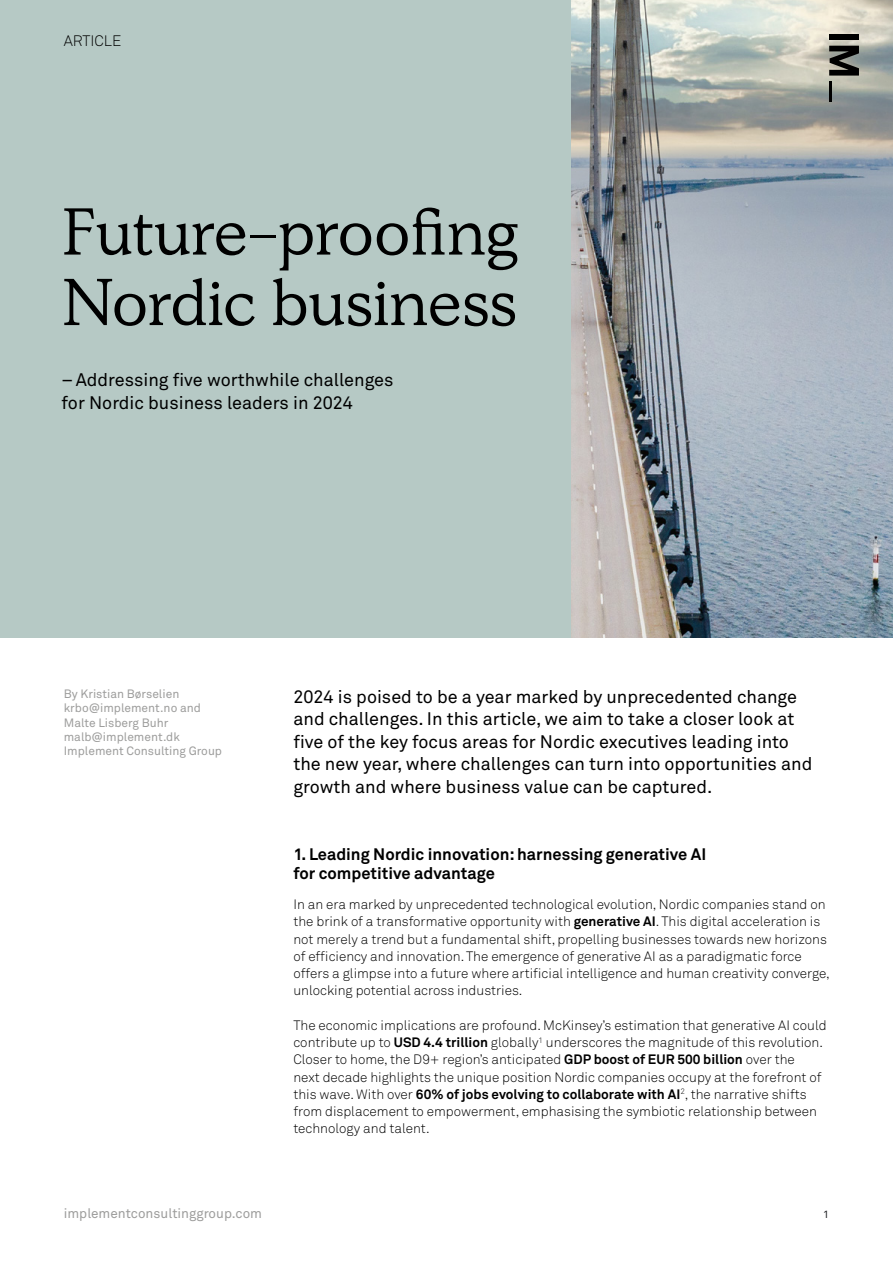
<style>
.page{position:relative;width:893px;height:1263px;background:#fff}
.page>*{position:absolute;margin:0;border:0;box-sizing:border-box;transform-origin:0 0}
.t1{font:66px/70.5px "Simula";color:#000}
.t2{font:18px/22.5px "Akkurat Pro";color:#000}
.t3{font:700 16.5px/19.5px "Akkurat Pro";color:#000}
.t4{font:15px "Akkurat Light Pro";color:#000}
.t5{font:13.5px/17.2px "Akkurat Light Pro";color:#000}
.t6{font:13.5px "Akkurat Pro";color:#9d9d9c}
.t7{font:12px/14.4px "Akkurat Pro";color:#9d9d9c}
.t8{font:10.5px "Akkurat Pro";color:#1f2023}
.s1{font-family:"Akkurat Pro";font-weight:700}
</style>
<div class="page">
<div style="left:0;top:0;width:572px;height:638px;background:#b6c9c5"></div>
<img style="left:572px;top:0;width:321px;height:638px">
<hr style="left:829px;top:81px;width:3px;height:21px;background:#000">
<div style="left:829px;top:34px;width:30px;height:6px;background:#000"></div>
<svg style="left:829px;top:46px;width:30px;height:30px"></svg>
<p class="t4" style="left:64px;top:32px;width:59px">ARTICLE</p>
<h1 class="t1" style="left:62px;top:197px;width:459px">Future-proofing<br>Nordic business</h1>
<h2 class="t2" style="left:62px;top:369px;width:333px">–Addressing five worthwhile challenges for Nordic business leaders in 2024</h2>
<p class="t7" style="left:64px;top:687px;width:160px">By Kristian Børselien krbo@implement.no and<br>Malte Lisberg Buhr malb@implement.dk<br>Implement Consulting Group</p>
<p class="t2" style="left:293px;top:685px;width:521px">2024 is poised to be a year marked by unprecedented change and challenges. In this article, we aim to take a closer look at five of the key focus areas for Nordic executives leading into the new year, where challenges can turn into opportunities and growth and where business value can be captured.</p>
<p class="t3" style="left:293px;top:844px;width:414px">1. Leading Nordic innovation: harnessing generative AI for competitive advantage</p>
<p class="t5" style="left:293px;top:896px;width:538px">In an era marked by unprecedented technological evolution, Nordic companies stand on the brink of a transformative opportunity with <span class="s1">generative AI</span>. This digital acceleration is not merely a trend but a fundamental shift, propelling businesses towards new horizons of efficiency and innovation. The emergence of generative AI as a paradigmatic force offers a glimpse into a future where artificial intelligence and human creativity converge, unlocking potential across industries.</p>
<p class="t5" style="left:293px;top:1017px;width:535px">The economic implications are profound. McKinsey’s estimation that generative AI could contribute up to <span class="s1">USD 4.4 trillion</span> globally<sup>1</sup> underscores the magnitude of this revolution.<br>Closer to home, the D9+ region’s anticipated <span class="s1">GDP boost of EUR 500 billion</span> over the<br>next decade highlights the unique position Nordic companies occupy at the forefront of this wave. With over <span class="s1">60% of jobs evolving to collaborate with AI</span><sup>2</sup>, the narrative shifts from displacement to empowerment, emphasising the symbiotic relationship between technology and talent.</p>
<p class="t6" style="left:64px;top:1206px;width:200px">implementconsultinggroup.com</p>
<p class="t8" style="left:823px;top:1208px;width:7px">1</p>
</div>
